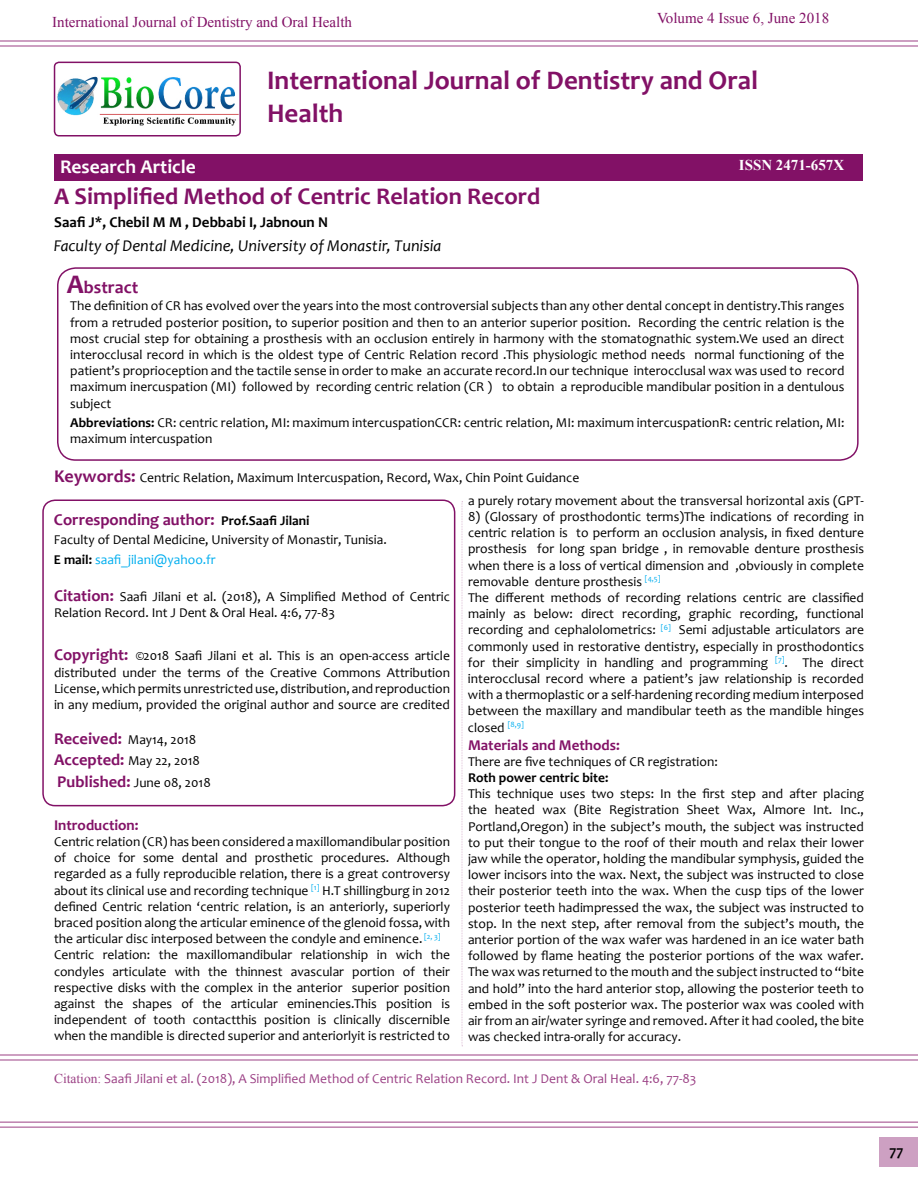
<style>
.page{position:relative;width:918px;height:1188px;background:#fff}
.page>*{position:absolute;margin:0;border:0;box-sizing:border-box;transform-origin:0 0}
.t1{font:700 27px/32.4px "Candara";color:#821166}
.t2{font:700 24px "Candara";color:#821166}
.t3{font:700 19.5px "Candara";color:#fff}
.t4{font:700 18px "Candara";color:#821166}
.t5{font:italic 16.5px "Candara";color:#000}
.t6{font:700 16.5px "Candara";color:#821166}
.t7{font:15px "Times New Roman";color:#821166}
.t8{font:700 15px "Candara";color:#000}
.t9{font:700 15px "Candara";color:#821166}
.t10{font:700 15px "Times New Roman";color:#fff}
.t11{font:13.5px/16.2px "Candara";color:#000}
.t12{font:13.5px "Candara";color:#821166}
.t13{font:700 13.5px "Candara";color:#000}
.s1{font-size:27px}
.s2{font-weight:700}
.s3{font-weight:700;font-size:18px;color:#821166}
.s4{font-size:13.5px;color:#000}
.s5{color:#00aeef}
.s6{font-weight:700;font-size:16.5px;color:#821166}
.s7{font-family:"Times New Roman"}
</style>
<div class="page">
<hr style="left:0;top:40px;width:918px;height:2px;background:#821166">
<hr style="left:0;top:45px;width:918px;height:2px;background:#821166">
<hr style="left:0;top:1054px;width:918px;height:2px;background:#821166">
<hr style="left:0;top:1059px;width:918px;height:2px;background:#821166">
<hr style="left:0;top:1122px;width:918px;height:1px;background:#821166">
<hr style="left:0;top:1127px;width:918px;height:1px;background:#821166">
<div style="left:879px;top:1137px;width:39px;height:30px;background:#cda0c2"></div>
<div style="left:55px;top:154px;width:808px;height:27px;background:#821166"></div>
<div style="left:57px;top:267px;width:802px;height:194px;border:2px solid #821166;border-radius:18px"></div>
<img style="left:55px;top:62px;width:185px;height:64px">
<div style="left:54px;top:62px;width:187px;height:75px;border:2px solid #821166;border-radius:4px"></div>
<div style="left:42px;top:500px;width:413px;height:306px;border:2px solid #821166;border-radius:12px"></div>
<svg style="left:462px;top:501px;width:1px;height:545px"></svg>
<p class="t7" style="left:52px;top:12px;width:301px">International Journal of Dentistry and Oral Health</p>
<p class="t7" style="left:657px;top:7px;width:174px">Volume 4 Issue 6, June 2018</p>
<h3 class="t3" style="left:60px;top:154px;width:137px">Research Article</h3>
<h1 class="t1" style="left:267px;top:64px;width:493px">International Journal of Dentistry and Oral<br>Health</h1>
<p class="t10" style="left:739px;top:155px;width:107px">ISSN 2471-657X</p>
<h2 class="t2" style="left:54px;top:182px;width:487px">A Simplified Method of Centric Relation Record</h2>
<p class="t8" style="left:54px;top:213px;width:275px">Saafi J*, Chebil M M , Debbabi I, Jabnoun N</p>
<p class="t5" style="left:54px;top:235px;width:389px">Faculty of Dental Medicine, University of Monastir, Tunisia</p>
<h3 class="t4" style="left:67px;top:276px;width:73px"><span class="s1">A</span>bstract</h3>
<p class="t11" style="left:70px;top:298px;width:776px;text-align:justify">The definition of CR has evolved over the years into the most controversial subjects than any other dental concept in dentistry.This ranges from a retruded posterior position, to superior position and then to an anterior superior position. Recording the centric relation is the most crucial step for obtaining a prosthesis with an occlusion entirely in harmony with the stomatognathic system.We used an direct interocclusal record in which is the oldest type of Centric Relation record .This physiologic method needs normal functioning of the patient’s proprioception and the tactile sense in order to make an accurate record.In our technique interocclusal wax was used to record maximum inercuspation (MI) followed by recording centric relation (CR ) to obtain a reproducible mandibular position in a dentulous subject</p>
<p class="t11" style="left:70px;top:414px;width:776px"><span class="s2">Abbreviations:</span> CR: centric relation, MI: maximum intercuspationCCR: centric relation, MI: maximum intercuspationR: centric relation, MI: maximum intercuspation</p>
<p class="t11" style="left:54px;top:469px;width:527px"><span class="s3">Keywords:</span> Centric Relation, Maximum Intercuspation, Record, Wax, Chin Point Guidance</p>
<p class="t6" style="left:54px;top:510px;width:257px">Corresponding author: <span class="s4">Prof.Saafi Jilani</span></p>
<p class="t11" style="left:54px;top:530px;width:334px;line-height:19.2px">Faculty of Dental Medicine, University of Monastir, Tunisia.<br><span class="s2">E mail:</span> <span class="s5">saafi_jilani@yahoo.fr</span></p>
<p class="t11" style="left:54px;top:589px;width:398px"><span class="s6">Citation:</span> Saafi Jilani et al. (2018), A Simplified Method of Centric<br>Relation Record. Int J Dent &amp; Oral Heal. 4:6, 77-83</p>
<p class="t11" style="left:54px;top:648px;width:398px;text-align:justify"><span class="s6">Copyright:</span> ©2018 Saafi Jilani et al. This is an open-access article distributed under the terms of the Creative Commons Attribution License, which permits unrestricted use, distribution, and reproduction in any medium, provided the original author and source are credited</p>
<p class="t11" style="left:54px;top:729px;width:158px;line-height:21.3px"><span class="s6">Received:</span> May14, 2018<br><span class="s6">Accepted:</span> May 22, 2018<br><span class="s6">Published:</span> June 08, 2018</p>
<p class="t9" style="left:54px;top:816px;width:86px">Introduction:</p>
<p class="t11" style="left:54px;top:833px;width:398px">Centric relation (CR) has been considered a maxillomandibular position of choice for some dental and prosthetic procedures. Although regarded as a fully reproducible relation, there is a great controversy about its clinical use and recording technique <sup>[1]</sup> H.T shillingburg in 2012 defined Centric relation ‘centric relation, is an anteriorly, superiorly braced position along the articular eminence of the glenoid fossa, with the articular disc interposed between the condyle and eminence. <sup>[2,</sup> <sup>3] </sup>Centric relation: the maxillomandibular relationship in wich the condyles articulate with the thinnest avascular portion of their respective disks with the complex in the anterior superior position against the shapes of the articular eminencies.This position is independent of tooth contactthis position is clinically discernible when the mandible is directed superior and anteriorlyit is restricted to</p>
<p class="t11" style="left:468px;top:492px;width:398px">a purely rotary movement about the transversal horizontal axis (GPT-</p>
<p class="t11" style="left:468px;top:508px;width:398px">8) (Glossary of prosthodontic terms)The indications of recording in centric relation is to perform an occlusion analysis, in fixed denture prosthesis for long span bridge , in removable denture prosthesis when there is a loss of vertical dimension and ,obviously in complete removable denture prosthesis <sup>[4,5]<br></sup>The different methods of recording relations centric are classified mainly as below: direct recording, graphic recording, functional recording and cephalolometrics: <sup>[6]</sup> Semi adjustable articulators are commonly used in restorative dentistry, especially in prosthodontics for their simplicity in handling and programming <sup>[7]</sup>. The direct interocclusal record where a patient’s jaw relationship is recorded with a thermoplastic or a self-hardening recording medium interposed between the maxillary and mandibular teeth as the mandible hinges closed <sup>[8,9]</sup></p>
<p class="t9" style="left:468px;top:735px;width:153px">Materials and Methods:</p>
<p class="t11" style="left:468px;top:753px;width:251px">There are five techniques of CR registration:</p>
<p class="t13" style="left:468px;top:769px;width:142px">Roth power centric bite:</p>
<p class="t11" style="left:468px;top:786px;width:398px;text-align:justify">This technique uses two steps: In the first step and after placing the heated wax (Bite Registration Sheet Wax, Almore Int. Inc., Portland,Oregon) in the subject’s mouth, the subject was instructed to put their tongue to the roof of their mouth and relax their lower jaw while the operator, holding the mandibular symphysis, guided the lower incisors into the wax. Next, the subject was instructed to close their posterior teeth into the wax. When the cusp tips of the lower posterior teeth hadimpressed the wax, the subject was instructed to stop. In the next step, after removal from the subject’s mouth, the anterior portion of the wax wafer was hardened in an ice water bath followed by flame heating the posterior portions of the wax wafer.<br>The wax was returned to the mouth and the subject instructed to “bite and hold” into the hard anterior stop, allowing the posterior teeth to embed in the soft posterior wax. The posterior wax was cooled with air from an air/water syringe and removed. After it had cooled, the bite was checked intra-orally for accuracy.</p>
<p class="t12" style="left:54px;top:1070px;width:644px"><span class="s7">Citation:</span> Saafi Jilani et al. (2018), A Simplified Method of Centric Relation Record. Int J Dent &amp; Oral Heal. 4:6, 77-83</p>
<p class="t8" style="left:890px;top:1142px;width:15px">77</p>
</div>
